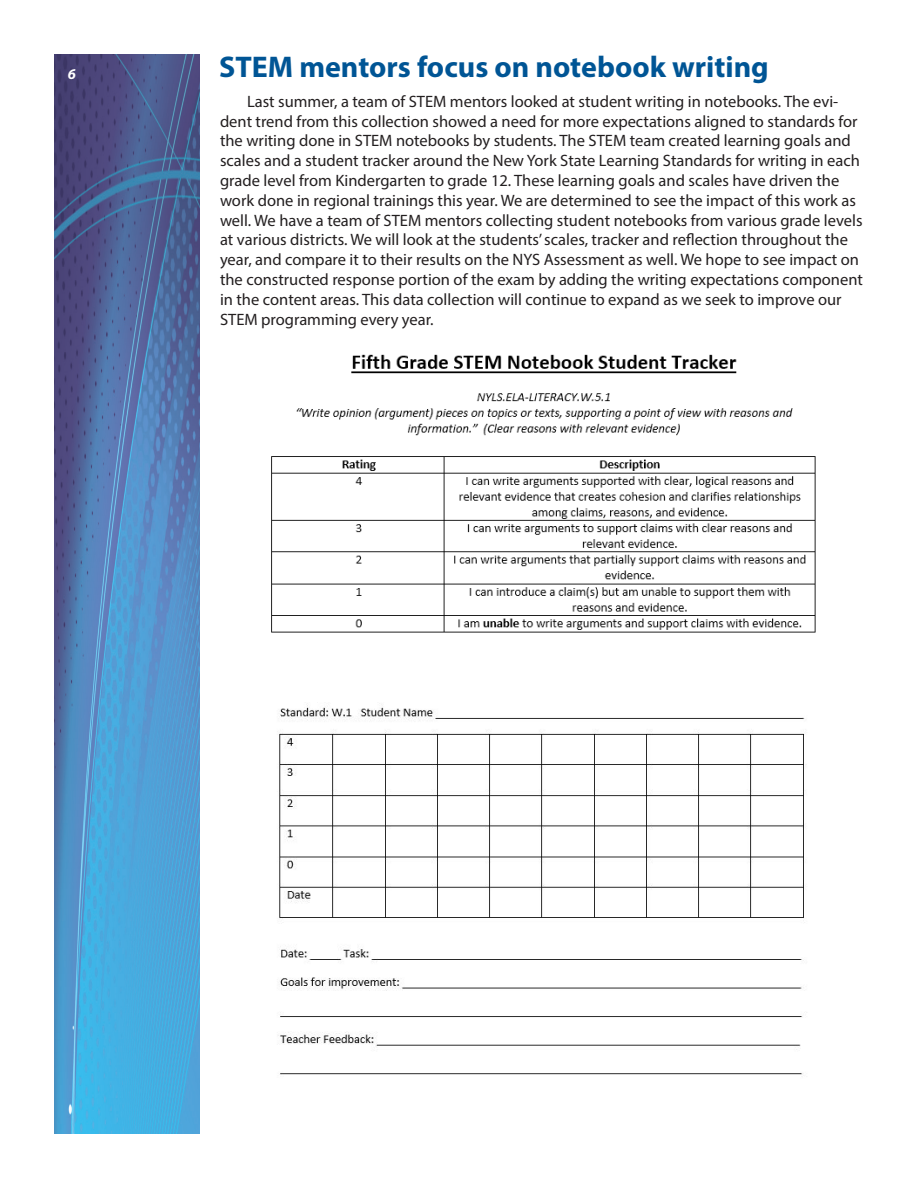
<style>
.page{position:relative;width:918px;height:1188px;background:#fff}
.page>*{position:absolute;margin:0;border:0;box-sizing:border-box;transform-origin:0 0}
.Headline{font:700 30px "Myriad Pro";color:#005595}
.Body_text{font:16.5px/19.8px "Myriad Pro";color:#231f20}
.Subhead{font:italic 700 15px "Myriad Pro";color:#fff}
</style>
<div class="page">
<img style="left:54px;top:54px;width:146px;height:1080px">
<img style="left:271px;top:354px;width:545px;height:279px">
<img style="left:278px;top:705px;width:529px;height:370px">
<p class="Subhead" style="left:68px;top:64px;width:10px">6</p>
<p class="Headline" style="left:219px;top:47px;width:551px">STEM mentors focus on notebook writing</p>
<p class="Body_text" style="left:220px;top:91px;width:644px;text-indent:27px">Last summer, a team of STEM mentors looked at student writing in notebooks. The evi&shy;dent trend from this collection showed a need for more expectations aligned to standards for the writing done in STEM notebooks by students. The STEM team created learning goals and scales and a student tracker around the New York State Learning Standards for writing in each grade level from Kindergarten to grade 12. These learning goals and scales have driven the work done in regional trainings this year. We are determined to see the impact of this work as well. We have a team of STEM mentors collecting student notebooks from various grade levels at various districts. We will look at the students’ scales, tracker and reflection throughout the year, and compare it to their results on the NYS Assessment as well. We hope to see impact on the constructed response portion of the exam by adding the writing expectations component in the content areas. This data collection will continue to expand as we seek to improve our STEM programming every year.</p>
</div>
